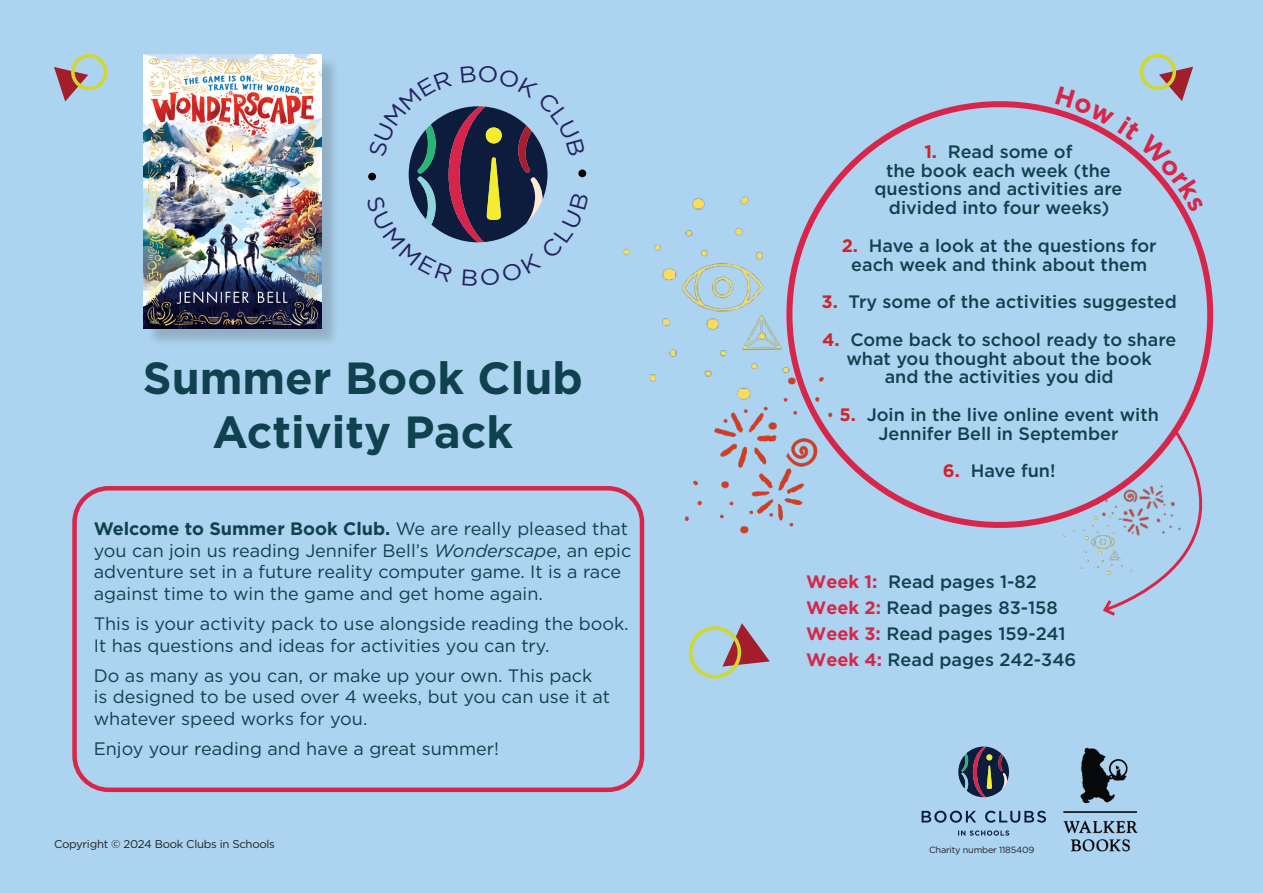
<style>
.page{position:relative;width:1263px;height:893px;background:#acd3ef}
.page>*{position:absolute;margin:0;border:0;box-sizing:border-box;transform-origin:0 0}
.t1{font:700 45px/54px "Gotham";color:#0f414e;text-align:center}
.t2{font:18px/21.6px "Gotham";color:#0f414e}
.t3{font:500 18px/18.8px "Gotham";color:#0f414e;text-align:center}
.t4{font:11.25px "Gotham";letter-spacing:-.025em;color:#231f20}
.t5{font:9px "Gotham";letter-spacing:-.025em;color:#231f20}
.s1{font-weight:700}
.s2{font-style:italic}
.s3{font-weight:700;color:#d1232a}
.s4{font-weight:700;color:#d8254a}
</style>
<div class="page">
<div style="left:72px;top:486px;width:572px;height:306px;border:4px solid #d8254a;border-radius:34px"></div>
<svg style="left:958px;top:746px;width:51px;height:51px"></svg>
<svg style="left:921px;top:811px;width:55px;height:12px"></svg>
<svg style="left:985px;top:811px;width:56px;height:12px"></svg>
<svg style="left:958px;top:830px;width:51px;height:6px"></svg>
<img style="left:1041px;top:747px;width:97px;height:105px">
<img style="left:1141px;top:55px;width:33px;height:33px;border-radius:16px">
<div style="left:1140px;top:54px;width:36px;height:36px;border:4px solid #d0d72f;border-radius:50%"></div>
<svg style="left:812px;top:101px;width:402px;height:427px"></svg>
<svg style="left:1101px;top:425px;width:113px;height:191px"></svg>
<div style="left:146px;top:56px;width:194px;height:291px;background:#231f20;opacity:.2"></div>
<img style="left:144px;top:54px;width:177px;height:274px">
<img style="left:624px;top:331px;width:270px;height:270px">
<img style="left:623px;top:196px;width:189px;height:267px">
<img style="left:1079px;top:466px;width:131px;height:123px">
<img style="left:1057px;top:481px;width:127px;height:121px">
<svg style="left:726px;top:623px;width:44px;height:43px"></svg>
<img style="left:691px;top:628px;width:48px;height:49px;border-radius:24px">
<div style="left:689px;top:626px;width:52px;height:53px;border:4px solid #d0d72f;border-radius:50%"></div>
<svg style="left:54px;top:67px;width:34px;height:34px"></svg>
<img style="left:73px;top:56px;width:33px;height:33px;border-radius:16px">
<div style="left:71px;top:54px;width:36px;height:36px;border:4px solid #d0d72f;border-radius:50%"></div>
<svg style="left:368px;top:106px;width:219px;height:137px"></svg>
<svg style="left:1055px;top:67px;width:149px;height:145px"></svg>
<p class="t1" style="left:143px;top:351px;width:441px">Summer Book Club<br>Activity Pack</p>
<p class="t2" style="left:94px;top:517px;width:539px"><span class="s1">Welcome to Summer Book Club.</span> We are really pleased that you can join us reading Jennifer Bell’s <span class="s2">Wonderscape</span>, an epic adventure set in a future reality computer game. It is a race against time to win the game and get home again.</p>
<p class="t2" style="left:94px;top:612px;width:536px">This is your activity pack to use alongside reading the book.<br>It has questions and ideas for activities you can try.</p>
<p class="t2" style="left:94px;top:664px;width:518px">Do as many as you can, or make up your own. This pack is designed to be used over 4 weeks, but you can use it at whatever speed works for you.</p>
<p class="t2" style="left:94px;top:737px;width:407px">Enjoy your reading and have a great summer!</p>
<p class="t4" style="left:54px;top:837px;width:222px">Copyright © 2024 Book Clubs in Schools</p>
<p class="t3" style="left:874px;top:142px;width:249px"><span class="s3">1.</span> Read some of<br>the book each week (the questions and activities are divided into four weeks)</p>
<p class="t3" style="left:842px;top:236px;width:316px"><span class="s3">2.</span> Have a look at the questions for each week and think about them</p>
<p class="t3" style="left:821px;top:292px;width:357px"><span class="s3">3.</span> Try some of the activities suggested</p>
<p class="t3" style="left:822px;top:330px;width:356px"><span class="s3">4.</span> Come back to school ready to share what you thought about the book</p>
<p class="t3" style="left:885px;top:367px;width:230px">and the activities you did</p>
<p class="t3" style="left:839px;top:405px;width:321px"><span class="s3">5.</span> Join in the live online event with<br>Jennifer Bell in September</p>
<p class="t3" style="left:943px;top:461px;width:114px"><span class="s3">6.</span> Have fun!</p>
<p class="t3" style="left:806px;top:572px;width:232px"><span class="s4">Week 1:</span> Read pages 1-82</p>
<p class="t3" style="left:806px;top:598px;width:253px"><span class="s4">Week 2:</span> Read pages 83-158</p>
<p class="t3" style="left:806px;top:624px;width:261px"><span class="s4">Week 3:</span> Read pages 159-241</p>
<p class="t3" style="left:806px;top:650px;width:272px"><span class="s4">Week 4:</span> Read pages 242-346</p>
<p class="t5" style="left:929px;top:844px;width:107px">Charity number 1185409</p>
</div>
